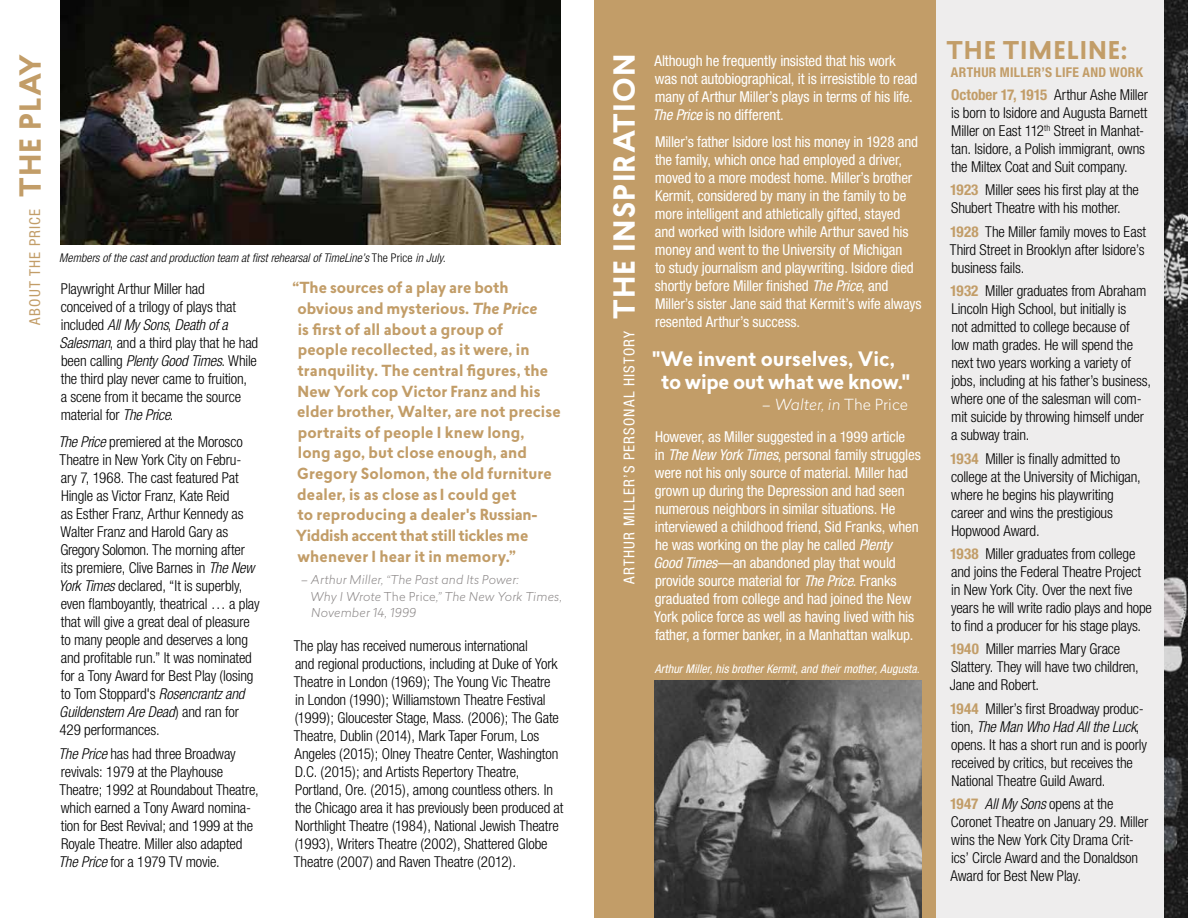
<style>
.page{position:relative;width:1188px;height:918px;background:#fff}
.page>*{position:absolute;margin:0;border:0;box-sizing:border-box;transform-origin:0 0}
.t1{font:700 24px "Lasiver";letter-spacing:.045em;color:#c29d68}
.t2{font:700 19.5px/22.5px "Lasiver";letter-spacing:-.015em;color:#fff}
.t3{font:300 condensed 15px/18px "Helvetica Neue";letter-spacing:-.01em;color:#000}
.t4{font:condensed 15px/18px "Helvetica Neue";letter-spacing:-.01em;color:#fff}
.t5{font:700 15px/20.7px "Lasiver";letter-spacing:.005em;color:#c29d68}
.t6{font:condensed 15px "Helvetica Neue";letter-spacing:.075em;color:#fff}
.t7{font:condensed 15px "Helvetica Neue";letter-spacing:.075em;color:#c29d68}
.t8{font:italic 300 15px "Lasiver";color:#fff}
.t9{font:700 condensed 13.5px "Helvetica Neue";letter-spacing:.025em;color:#c29d68}
.t10{font:italic 300 12px/16.5px "Lasiver";letter-spacing:.01em;color:#8c8888}
.t11{font:italic 300 condensed 12px "Helvetica Neue";letter-spacing:.005em;color:#000}
.t12{font:italic condensed 12px "Helvetica Neue";letter-spacing:.005em;color:#fff}
.s1{font-family:"Lasiver";font-weight:700;font-stretch:normal;font-size:28.5px}
.s2{font-style:normal}
.s3{font-style:italic}
.s4{font-weight:700;color:#c29d68}
</style>
<div class="page">
<div style="left:594px;top:0;width:570px;height:918px;background:#c29d68"></div>
<img style="left:1164px;top:0;width:24px;height:918px">
<img style="left:61px;top:0;width:499px;height:245px">
<div style="left:936px;top:0;width:228px;height:918px;background:#eeeded"></div>
<img style="left:654px;top:680px;width:267px;height:238px">
<p class="t7" style="left:26px;top:325px;width:266px;rotate:-90deg">ABOUT The Price <span class="s1">the play</span></p>
<p class="t6" style="left:620px;top:584px;width:531px;rotate:-90deg">Arthur Miller’s personal history <span class="s1">the inspiration</span></p>
<p class="t11" style="left:59px;top:251px;width:388px">Members of the cast and production team at first rehearsal of TimeLine’s <span class="s2">The Price</span> in July.</p>
<p class="t5" style="left:293px;top:278px;width:270px">“The sources of a play are both obvious and mysterious. <span class="s3">The Price<br></span>is first of all about a group of<br>people recollected, as it were, in tranquility. The central figures, the<br>N ew York cop Victor Franz and his elder brother, Walter, are not precise portraits of people I knew long,<br>long ago, but close enough, and Gregory Solomon, the old furniture dealer, is as close as I could get<br>to reproducing a dealer's Russian-Yiddish accent that still tickles me whenever I hear it in memory.”</p>
<p class="t10" style="left:310px;top:571px;width:253px;text-indent:-9px">– Arthur Miller, “The Past and Its Power:<br>Why I Wrote <span class="s2">The Price</span>,” The New York Times,<br>November 14, 1999</p>
<p class="t3" style="left:59px;top:280px;width:200px">Playwright Arthur Miller had conceived of a trilogy of plays that included <span class="s3">All My Sons</span>, <span class="s3">Death of a<br>Salesman</span>, and a third play that he had been calling <span class="s3">Plenty Good Times</span>. While the third play never came to fruition,<br>a scene from it became the source material for <span class="s3">The Price</span>.</p>
<p class="t3" style="left:58px;top:433px;width:203px"><span class="s3">The Price</span> premiered at the Morosco Theatre in New York City on Febru&shy;ary 7, 1968. The cast featured Pat Hingle as Victor Franz, Kate Reid<br>as Esther Franz, Arthur Kennedy as Walter Franz and Harold Gary as Gregory Solomon. The morning after<br>its premiere, Clive Barnes in <span class="s3">The New York Times</span> declared, “It is superbly, even flamboyantly, theatrical … a play that will give a great deal of pleasure to many people and deserves a long and profitable run.” It was nominated for a Tony Award for Best Play (losing to Tom Stoppard's <span class="s3">Rosencrantz and Guildenstern Are Dead</span>) and ran for 429 performances.</p>
<p class="t3" style="left:58px;top:744px;width:202px"><span class="s3">The Price</span> has had three Broadway revivals: 1979 at the Playhouse Theatre; 1992 at Roundabout Theatre, which earned a Tony Award nomina&shy;tion for Best Revival; and 1999 at the Royale Theatre. Miller also adapted <span class="s3">The Price</span> for a 1979 TV movie.</p>
<p class="t3" style="left:294px;top:636px;width:271px">The play has received numerous international<br>and regional productions, including at Duke of York Theatre in London (1969); The Young Vic Theatre in London (1990); Williamstown Theatre Festival (1999); Gloucester Stage, Mass. (2006); The Gate Theatre, Dublin (2014), Mark Taper Forum, Los Angeles (2015); Olney Theatre Center, Washington D.C. (2015); and Artists Repertory Theatre, Portland, Ore. (2015), among countless others. In the Chicago area it has previously been produced at Northlight Theatre (1984), National Jewish Theatre (1993), Writers Theatre (2002), Shattered Globe Theatre (2007) and Raven Theatre (2012).</p>
<p class="t4" style="left:653px;top:51px;width:266px">Although he frequently insisted that his work was not autobiographical, it is irresistible to read many of Arthur Miller’s plays in terms of his life.<br><span class="s3">The Price</span> is no different.</p>
<p class="t4" style="left:655px;top:132px;width:268px">Miller’s father Isidore lost his money in 1928 and the family, which once had employed a driver, moved to a more modest home. Miller’s brother Kermit, considered by many in the family to be more intelligent and athletically gifted, stayed and worked with Isidore while Arthur saved his money and went to the University of Michigan<br>to study journalism and playwriting. Isidore died shortly before Miller finished <span class="s3">The Price</span>, and Miller’s sister Jane said that Kermit’s wife always resented Arthur’s success.</p>
<h2 class="t2" style="left:661px;top:348px;width:250px;text-indent:-9px">"We invent ourselves, Vic, to wipe out what we know."</h2>
<p class="t8" style="left:762px;top:394px;width:147px">– Walter, in <span class="s2">The Price</span></p>
<p class="t4" style="left:653px;top:428px;width:269px">However, as Miller suggested in a 1999 article<br>in <span class="s3">The New York Times</span>, personal family struggles were not his only source of material. Miller had grown up during the Depression and had seen numerous neighbors in similar situations. He interviewed a childhood friend, Sid Franks, when he was working on the play he called <span class="s3">Plenty Good Times</span>—an abandoned play that would provide source material for <span class="s3">The Price</span>. Franks graduated from college and had joined the New York police force as well as having lived with his father, a former banker, in a Manhattan walkup.</p>
<p class="t12" style="left:655px;top:662px;width:266px">Arthur Miller, his brother Kermit, and their mother, Augusta.</p>
<h1 class="t1" style="left:947px;top:33px;width:17px">THE</h1>
<h1 class="t1" style="left:1003px;top:33px;width:126px">TimeLine:</h1>
<p class="t9" style="left:951px;top:64px;width:194px">ARTHUR MILLER’S LIFE AND WORK</p>
<p class="t3" style="left:951px;top:86px;width:198px"><span class="s4">OCTOBER 17, 1915</span> Arthur Ashe Miller is born to Isidore and Augusta Barnett Miller on East 112<sup>th</sup> Street in Manhat&shy;tan. Isidore, a Polish immigrant, owns the Miltex Coat and Suit company.</p>
<p class="t3" style="left:950px;top:181px;width:190px"><span class="s4">1923</span> Miller sees his first play at the<br>Shubert Theatre with his mother.</p>
<p class="t3" style="left:950px;top:222px;width:198px;text-align:justify"><span class="s4">1928</span> The Miller family moves to East Third Street in Brooklyn after Isidore’s business fails.</p>
<p class="t3" style="left:950px;top:282px;width:202px"><span class="s4">1932</span> Miller graduates from Abraham Lincoln High School, but initially is<br>not admitted to college because of<br>low math grades. He will spend the next two years working a variety of jobs, including at his father’s business, where one of the salesman will com&shy;mit suicide by throwing himself under a subway train.</p>
<p class="t3" style="left:950px;top:449px;width:192px"><span class="s4">1934</span> Miller is finally admitted to college at the University of Michigan, where he begins his playwriting career and wins the prestigious<br>Hopwood Award.</p>
<p class="t3" style="left:950px;top:545px;width:203px"><span class="s4">1938</span> Miller graduates from college and joins the Federal Theatre Project in New York City. Over the next five years he will write radio plays and hope to find a producer for his stage plays.</p>
<p class="t3" style="left:950px;top:640px;width:191px"><span class="s4">1940</span> Miller marries Mary Grace<br>Slattery. They will have two children,<br>Jane and Robert.</p>
<p class="t3" style="left:950px;top:699px;width:198px"><span class="s4">1944</span> Miller’s first Broadway produc&shy;tion, <span class="s3">The Man Who Had All the Luck</span>, opens. It has a short run and is poorly received by critics, but receives the National Theatre Guild Award.</p>
<p class="t3" style="left:950px;top:795px;width:200px"><span class="s4">1947</span> <span class="s3">All My Sons</span> opens at the<br>Coronet Theatre on January 29. Miller wins the New York City Drama Crit&shy;ics’ Circle Award and the Donaldson<br>Award for Best New Play.</p>
</div>
